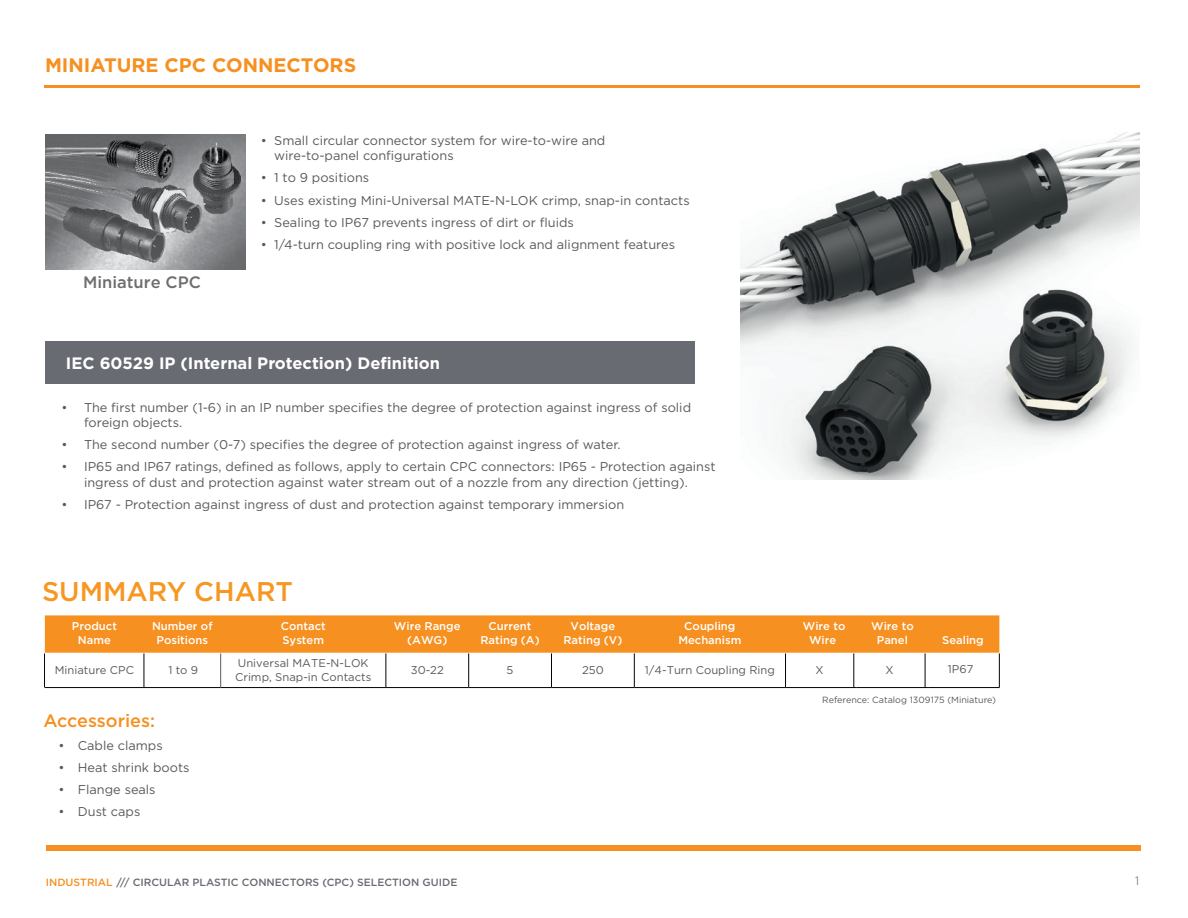
<style>
.page{position:relative;width:1188px;height:918px;background:#fff}
.page>*{position:absolute;margin:0;border:0;box-sizing:border-box;transform-origin:0 0}
.t1{font:500 27px "Gotham";color:#f79721}
.t2{font:700 19.5px "Gotham";color:#f69020}
.t3{font:500 18px "Gotham";color:#f69020}
.t4{font:700 16.5px "Gotham";color:#fff}
.t5{font:500 16.5px "Gotham";color:#6c6d70}
.t6{font:12.75px/15.3px "Gotham";color:#58595b}
.t7{font:300 12px "Gotham";color:#58595b}
.t8{font:500 11.25px/13.5px "Gotham";color:#fff;text-align:center}
.t9{font:11.25px/13.5px "Gotham";color:#58595b}
.t10{font:500 10.5px "Gotham";color:#696b73}
.t11{font:9px "Gotham";color:#58595b}
.s1{color:#f69020}
</style>
<div class="page">
<img style="left:45px;top:135px;width:201px;height:135px">
<div style="left:45px;top:341px;width:649px;height:42px;background:#696b73"></div>
<div style="left:45px;top:615px;width:954px;height:38px;background:#f69020"></div>
<hr style="left:45px;top:687px;width:99px;height:1px;background:#040503">
<hr style="left:144px;top:687px;width:77px;height:1px;background:#040503">
<hr style="left:221px;top:687px;width:165px;height:1px;background:#040503">
<hr style="left:386px;top:687px;width:83px;height:1px;background:#040503">
<hr style="left:469px;top:687px;width:83px;height:1px;background:#040503">
<hr style="left:552px;top:687px;width:82px;height:1px;background:#040503">
<hr style="left:634px;top:687px;width:152px;height:1px;background:#040503">
<hr style="left:786px;top:687px;width:71px;height:1px;background:#040503">
<hr style="left:857px;top:687px;width:71px;height:1px;background:#040503">
<hr style="left:928px;top:687px;width:72px;height:1px;background:#040503">
<hr style="left:144px;top:653px;width:1px;height:34px;background:#040503">
<hr style="left:386px;top:653px;width:1px;height:34px;background:#040503">
<hr style="left:468px;top:653px;width:1px;height:34px;background:#040503">
<hr style="left:551px;top:653px;width:1px;height:34px;background:#040503">
<hr style="left:634px;top:653px;width:1px;height:34px;background:#040503">
<hr style="left:785px;top:653px;width:1px;height:34px;background:#040503">
<hr style="left:854px;top:653px;width:1px;height:34px;background:#040503">
<hr style="left:925px;top:653px;width:1px;height:34px;background:#040503">
<hr style="left:220px;top:653px;width:1px;height:34px;background:#58595b">
<hr style="left:999px;top:653px;width:1px;height:34px;background:#040503">
<img style="left:740px;top:133px;width:399px;height:346px">
<hr style="left:45px;top:85px;width:1095px;height:3px;background:#f69020">
<div style="left:46px;top:845px;width:1095px;height:6px;background:#f69020"></div>
<hr style="left:44px;top:654px;width:1px;height:33px;background:#040503">
<h2 class="t2" style="left:45px;top:52px;width:313px">MINIATURE CPC CONNECTORS</h2>
<p class="t5" style="left:83px;top:271px;width:119px">Miniature CPC</p>
<p class="t6" style="left:274px;top:133px;width:333px;text-indent:-14px">• Small circular connector system for wire-to-wire and wire-to-panel configurations</p>
<p class="t6" style="left:261px;top:170px;width:110px">• 1 to 9 positions</p>
<p class="t6" style="left:261px;top:192px;width:430px">• Uses existing Mini-Universal MATE-N-LOK crimp, snap-in contacts</p>
<p class="t6" style="left:261px;top:214px;width:315px">• Sealing to IP67 prevents ingress of dirt or fluids</p>
<p class="t6" style="left:261px;top:236px;width:416px">• 1/4-turn coupling ring with positive lock and alignment features</p>
<p class="t4" style="left:66px;top:352px;width:376px">IEC 60529 IP (Internal Protection) Definition</p>
<p class="t6" style="left:84px;top:399px;width:609px;text-indent:-23px">• The first number (1-6) in an IP number specifies the degree of protection against ingress of solid foreign objects.</p>
<p class="t6" style="left:62px;top:437px;width:560px">• The second number (0-7) specifies the degree of protection against ingress of water.</p>
<p class="t6" style="left:62px;top:459px;width:655px;text-align:center">• IP65 and IP67 ratings, defined as follows, apply to certain CPC connectors: IP65 - Protection against ingress of dust and protection against water stream out of a nozzle from any direction (jetting).</p>
<p class="t6" style="left:62px;top:496px;width:564px">• IP67 - Protection against ingress of dust and protection against temporary immersion</p>
<h1 class="t1" style="left:42px;top:574px;width:252px">SUMMARY CHART</h1>
<p class="t8" style="left:72px;top:619px;width:47px">Product<br>Name</p>
<p class="t8" style="left:152px;top:619px;width:62px">Number of<br>Positions</p>
<p class="t8" style="left:281px;top:619px;width:46px;text-align:left">Contact<br>System</p>
<p class="t8" style="left:394px;top:619px;width:68px">Wire Range (AWG)</p>
<p class="t8" style="left:480px;top:619px;width:61px">Current<br>Rating (A)</p>
<p class="t8" style="left:563px;top:619px;width:60px">Voltage<br>Rating (V)</p>
<p class="t8" style="left:678px;top:619px;width:65px">Coupling<br>Mechanism</p>
<p class="t8" style="left:803px;top:619px;width:44px">Wire to<br>Wire</p>
<p class="t8" style="left:871px;top:619px;width:44px">Wire to<br>Panel</p>
<p class="t8" style="left:942px;top:633px;width:43px">Sealing</p>
<p class="t9" style="left:55px;top:663px;width:81px">Miniature CPC</p>
<p class="t9" style="left:168px;top:663px;width:31px">1 to 9</p>
<p class="t9" style="left:235px;top:656px;width:138px">Universal MATE-N-LOK<br>Crimp, Snap-in Contacts</p>
<p class="t9" style="left:411px;top:663px;width:35px">30-22</p>
<p class="t9" style="left:507px;top:663px;width:8px">5</p>
<p class="t9" style="left:582px;top:663px;width:23px">250</p>
<p class="t9" style="left:645px;top:663px;width:132px">1/4-Turn Coupling Ring</p>
<p class="t9" style="left:816px;top:663px;width:10px">X</p>
<p class="t9" style="left:885px;top:663px;width:10px">X</p>
<p class="t9" style="left:948px;top:662px;width:27px">1P67</p>
<h3 class="t3" style="left:43px;top:709px;width:113px">Accessories:</h3>
<p class="t6" style="left:58px;top:738px;width:106px">• Cable clamps</p>
<p class="t6" style="left:58px;top:760px;width:133px">• Heat shrink boots</p>
<p class="t6" style="left:58px;top:782px;width:99px">• Flange seals</p>
<p class="t6" style="left:58px;top:804px;width:84px">• Dust caps</p>
<p class="t10" style="left:46px;top:875px;width:413px"><span class="s1">INDUSTRIAL</span> /// CIRCULAR PLASTIC CONNECTORS (CPC) SELECTION GUIDE</p>
<p class="t11" style="left:822px;top:694px;width:175px">Reference: Catalog 1309175 (Miniature)</p>
<p class="t7" style="left:1135px;top:873px;width:6px">1</p>
</div>
